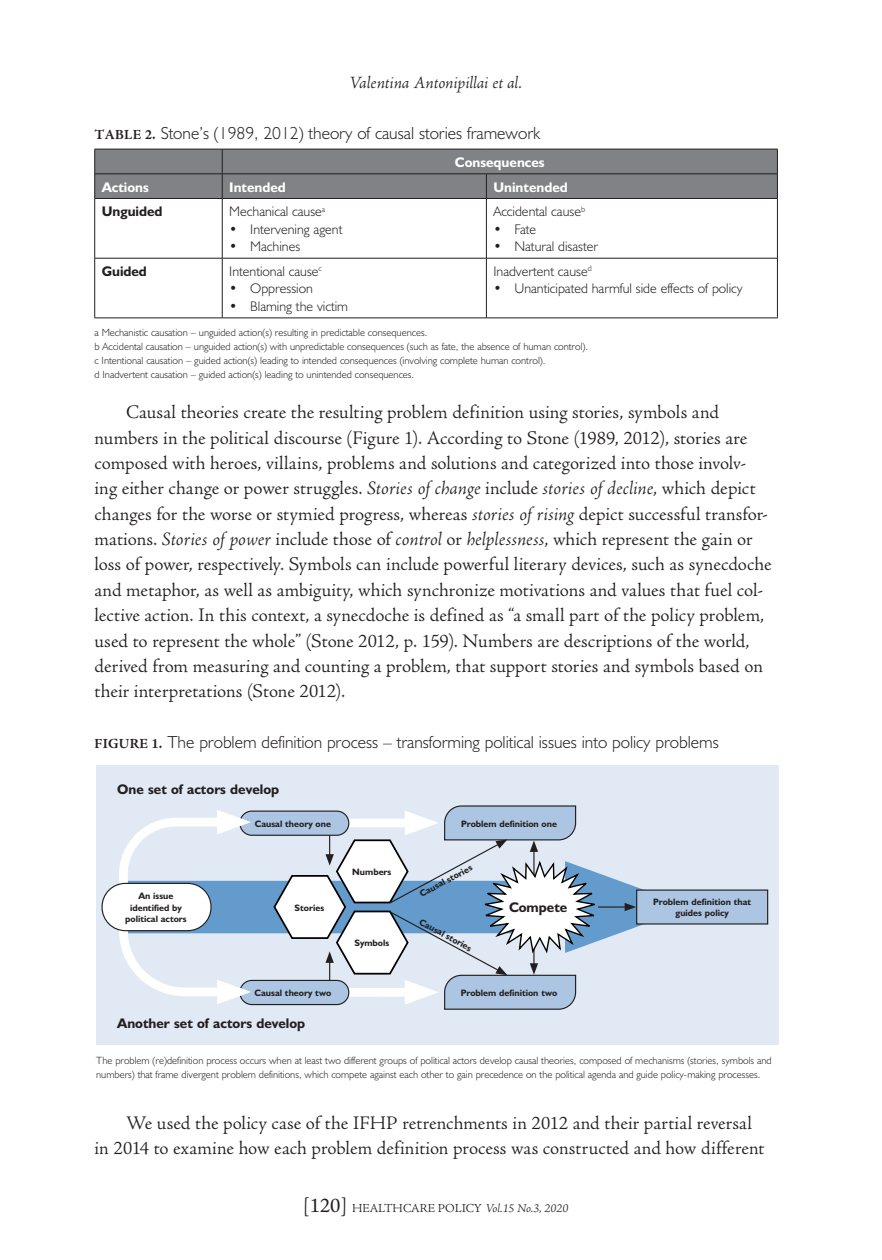
<style>
.page{position:relative;width:882px;height:1260px;background:#fff}
.page>*{position:absolute;margin:0;border:0;box-sizing:border-box;transform-origin:0 0}
.t1{font:300 19.25px/25.4px "Adobe Jenson Pro";letter-spacing:.005em;color:#231f20}
.t2{font:300 17.5px "Humanist 521 BT";color:#231f20}
.t3{font:italic 300 17.5px "Adobe Jenson Pro";letter-spacing:-.01em;color:#231f20}
.t4{font:300 14px "Humanist 521 BT";color:#231f20}
.t5{font:700 14px "Humanist 521 BT";color:#231f20}
.t6{font:700 14px "Humanist 521 BT";color:#fff}
.t7{font:300 12.25px "Adobe Jenson Pro";color:#231f20}
.t8{font:300 10.5px/14px "Humanist 521 BT";color:#231f20}
.t9{font:700 9.28px/11.7px "Humanist 521 BT";color:#231f20;text-align:center}
.s1{font-family:"Adobe Jenson Pro";font-weight:700;font-size:14px}
.s2{font-style:italic}
.s3{font-size:21px}
.s4{font-weight:400;font-size:21px}
</style>
<div class="page">
<hr style="left:95px;top:258px;width:127px;height:1px;background:#231f20">
<hr style="left:222px;top:258px;width:264px;height:1px;background:#231f20">
<hr style="left:486px;top:258px;width:291px;height:1px;background:#231f20">
<hr style="left:222px;top:199px;width:1px;height:59px;background:#231f20">
<hr style="left:486px;top:199px;width:1px;height:59px;background:#231f20">
<hr style="left:222px;top:258px;width:1px;height:60px;background:#231f20">
<hr style="left:486px;top:258px;width:1px;height:60px;background:#231f20">
<hr style="left:94px;top:199px;width:1px;height:59px;background:#231f20">
<hr style="left:777px;top:199px;width:1px;height:59px;background:#231f20">
<hr style="left:94px;top:258px;width:1px;height:60px;background:#231f20">
<hr style="left:777px;top:258px;width:1px;height:60px;background:#231f20">
<hr style="left:94px;top:318px;width:128px;height:1px;background:#231f20">
<hr style="left:222px;top:318px;width:264px;height:1px;background:#231f20">
<hr style="left:486px;top:318px;width:292px;height:1px;background:#231f20">
<svg style="left:94px;top:149px;width:684px;height:50px;background:#7a7b7e"></svg>
<div style="left:96px;top:765px;width:683px;height:280px;background:#e0e9f4"></div>
<div style="left:128px;top:881px;width:479px;height:52px;background:#639bcc"></div>
<div style="left:240px;top:811px;width:109px;height:24px;background:#acc5e2;border-radius:12px"></div>
<div style="left:239px;top:811px;width:110px;height:25px;border:1px solid #231f20;border-radius:12px"></div>
<div style="left:637px;top:890px;width:131px;height:34px;background:#acc5e2"></div>
<div style="left:240px;top:980px;width:109px;height:25px;background:#acc5e2;border-radius:12px"></div>
<div style="left:239px;top:980px;width:110px;height:25px;border:1px solid #231f20;border-radius:12px"></div>
<svg style="left:115px;top:810px;width:136px;height:194px"></svg>
<div style="left:102px;top:883px;width:109px;height:48px;background:#fff;border-radius:23px"></div>
<div style="left:101px;top:883px;width:111px;height:48px;border:1px solid #231f20;border-radius:23px"></div>
<svg style="left:272px;top:805px;width:419px;height:205px"></svg>
<p class="t3" style="left:349px;top:73px;width:174px">Valentina Antonipillai et al.</p>
<p class="t2" style="left:95px;top:123px;width:447px"><span class="s1">TABLE 2.</span> Stone’s (1989, 2012) theory of causal stories framework</p>
<p class="t6" style="left:455px;top:153px;width:91px">Consequences</p>
<p class="t6" style="left:102px;top:178px;width:49px">Actions</p>
<p class="t6" style="left:229px;top:178px;width:58px">Intended</p>
<p class="t6" style="left:493px;top:178px;width:76px">Unintended</p>
<p class="t5" style="left:102px;top:203px;width:62px">Unguided</p>
<p class="t4" style="left:229px;top:203px;width:98px">Mechanical cause<sup>a</sup></p>
<p class="t4" style="left:229px;top:220px;width:115px">• Intervening agent</p>
<p class="t4" style="left:229px;top:238px;width:73px">• Machines</p>
<p class="t4" style="left:493px;top:203px;width:93px">Accidental cause<sup>b</sup></p>
<p class="t4" style="left:493px;top:220px;width:44px">• Fate</p>
<p class="t4" style="left:493px;top:238px;width:106px">• Natural disaster</p>
<p class="t4" style="left:493px;top:263px;width:100px">Inadvertent cause<sup>d</sup></p>
<p class="t4" style="left:493px;top:280px;width:251px">• Unanticipated harmful side effects of policy</p>
<p class="t8" style="left:94px;top:325px;width:495px">a Mechanistic causation – unguided action(s) resulting in predictable consequences.<br>b Accidental causation – unguided action(s) with unpredictable consequences (such as fate, the absence of human control). c Intentional causation – guided action(s) leading to intended consequences (involving complete human control).<br>d Inadvertent causation – guided action(s) leading to unintended consequences.</p>
<p class="t1" style="left:95px;top:400px;width:679px;text-indent:31px">Causal theories create the resulting problem definition using stories, symbols and numbers in the political discourse (Figure 1). According to Stone (1989, 2012), stories are composed with heroes, villains, problems and solutions and categorized into those involv&shy;ing either change or power struggles. <span class="s2">Stories of change</span> include <span class="s2">stories of decline</span>, which depict changes for the worse or stymied progress, whereas <span class="s2">stories of rising</span> depict successful transfor&shy;mations. <span class="s2">Stories of power</span> include those of <span class="s2">control</span> or <span class="s2">helplessness</span>, which represent the gain or loss of power, respectively. Symbols can include powerful literary devices, such as synecdoche and metaphor, as well as ambiguity, which synchronize motivations and values that fuel col&shy;lective action. In this context, a synecdoche is defined as “a small part of the policy problem, used to represent the whole” (Stone 2012, p. 159). Numbers are descriptions of the world, derived from measuring and counting a problem, that support stories and symbols based on their interpretations (Stone 2012).</p>
<p class="t5" style="left:102px;top:262px;width:47px">Guided</p>
<p class="t4" style="left:229px;top:263px;width:94px">Intentional cause<sup>c</sup></p>
<p class="t4" style="left:229px;top:280px;width:85px">• Oppression</p>
<p class="t4" style="left:229px;top:298px;width:120px">• Blaming the victim</p>
<p class="t2" style="left:95px;top:731px;width:626px"><span class="s1">FIGURE 1.</span> The problem definition process – transforming political issues into policy problems</p>
<p class="t5" style="left:117px;top:780px;width:163px">One set of actors develop</p>
<p class="t9" style="left:255px;top:818px;width:78px">Causal theory one</p>
<p class="t9" style="left:461px;top:817px;width:97px">Problem definition one</p>
<p class="t9" style="left:125px;top:890px;width:63px">An issue identified by political actors</p>
<p class="t9" style="left:295px;top:901px;width:31px">Stories</p>
<p class="t9" style="left:255px;top:987px;width:78px">Causal theory two</p>
<p class="t5" style="left:117px;top:1015px;width:190px">Another set of actors develop</p>
<p class="t9" style="left:352px;top:866px;width:41px">Numbers</p>
<p class="t9" style="left:354px;top:937px;width:36px">Symbols</p>
<p class="t9" style="left:418px;top:889px;width:60px;rotate:-29deg">Causal stories</p>
<p class="t9" style="left:423px;top:915px;width:60px;rotate:29deg">Causal stories</p>
<p class="t5" style="left:509px;top:899px;width:60px">Compete</p>
<p class="t9" style="left:461px;top:987px;width:98px">Problem definition two</p>
<p class="t9" style="left:653px;top:896px;width:99px">Problem definition that guides policy</p>
<p class="t8" style="left:96px;top:1053px;width:677px">The problem (re)definition process occurs when at least two different groups of political actors develop causal theories, composed of mechanisms (stories, symbols and numbers) that frame divergent problem definitions, which compete against each other to gain precedence on the political agenda and guide policy-making processes.</p>
<p class="t1" style="left:95px;top:1110px;width:672px;text-indent:31px">We used the policy case of the IFHP retrenchments in 2012 and their partial reversal in 2014 to examine how each problem definition process was constructed and how different</p>
<p class="t7" style="left:303px;top:1201px;width:267px"><span class="s3">[</span><span class="s4">120</span><span class="s3">]</span> HEALTHCARE POLICY <span class="s2">Vol.15 No.3, 2020</span></p>
</div>
